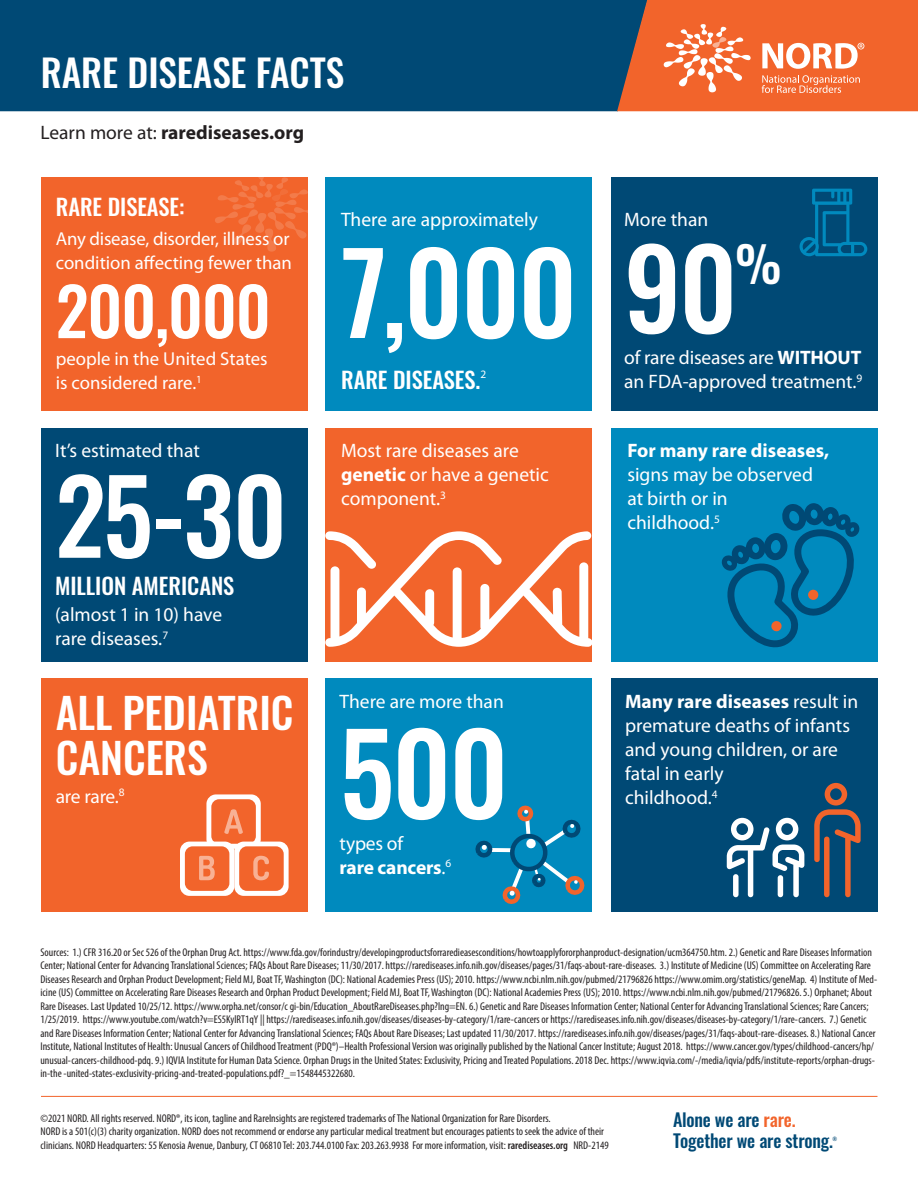
<style>
.page{position:relative;width:918px;height:1188px;background:#fff}
.page>*{position:absolute;margin:0;border:0;box-sizing:border-box;transform-origin:0 0}
.t1{font:500 111px "Oswald";letter-spacing:-.02em;color:#fff}
.t2{font:500 109.5px "Oswald";color:#fff}
.t3{font:500 102px "Oswald";color:#fff}
.t4{font:500 66px "Oswald";letter-spacing:-.02em;color:#fff}
.t5{font:500 48.9px "Oswald";color:#fff}
.t6{font:500 42px/45px "Oswald";color:#fff}
.t7{font:500 37.5px "Oswald";color:#fff}
.t8{font:500 22.5px "Oswald";color:#fff}
.t9{font:19.5px/24px "Myriad Pro";color:#fff}
.t10{font:700 19.5px/24px "Myriad Pro";letter-spacing:-.005em;color:#fff}
.t11{font:700 19.5px "Myriad Pro";color:#231f20}
.t12{font:18.75px/24px "Myriad Pro";color:#fff}
.t13{font:500 18px/21.6px "Oswald";letter-spacing:-.01em;color:#004975}
.t14{font:11.4px "Myriad Pro";color:#fff}
.t15{font:condensed 11.25px/13.5px "Myriad Pro";color:#231f20}
.t16{font:500 5.25px "Oswald";color:#004975}
.s1{font-weight:400}
.s2{font-weight:700}
.s3{font-weight:600}
.s4{color:#f2642b}
</style>
<div class="page">
<hr style="left:41px;top:1096px;width:837px;height:1px;background:#f2642b">
<div style="left:0;top:0;width:617px;height:111px;background:#004975"></div>
<svg style="left:617px;top:0;width:301px;height:111px;background:#e67142"></svg>
<div style="left:41px;top:178px;width:267px;height:233px;background:#f2642b"></div>
<svg style="left:215px;top:177px;width:93px;height:75px"></svg>
<div style="left:326px;top:178px;width:266px;height:233px;background:#008abe"></div>
<div style="left:611px;top:178px;width:267px;height:233px;background:#004975"></div>
<div style="left:41px;top:428px;width:266px;height:233px;background:#004975"></div>
<div style="left:325px;top:428px;width:267px;height:233px;background:#f2642b"></div>
<div style="left:611px;top:428px;width:266px;height:233px;background:#008abe"></div>
<div style="left:41px;top:678px;width:266px;height:234px;background:#f2642b"></div>
<div style="left:325px;top:678px;width:267px;height:234px;background:#008abe"></div>
<div style="left:611px;top:678px;width:266px;height:234px;background:#004975"></div>
<div style="left:206px;top:794px;width:55px;height:55px;background:#fff;border-radius:9px"></div>
<div style="left:211px;top:799px;width:45px;height:45px;background:#f2642b;border-radius:8px"></div>
<div style="left:180px;top:842px;width:54px;height:54px;background:#fff;border-radius:9px"></div>
<div style="left:185px;top:846px;width:44px;height:45px;background:#f2642b;border-radius:8px"></div>
<div style="left:234px;top:842px;width:55px;height:54px;background:#fff;border-radius:9px"></div>
<div style="left:239px;top:846px;width:45px;height:45px;background:#f2642b;border-radius:8px"></div>
<svg style="left:224px;top:809px;width:19px;height:25px"></svg>
<svg style="left:199px;top:856px;width:16px;height:24px"></svg>
<svg style="left:253px;top:856px;width:16px;height:24px"></svg>
<svg style="left:475px;top:805px;width:110px;height:99px"></svg>
<svg style="left:800px;top:189px;width:67px;height:67px"></svg>
<svg style="left:727px;top:818px;width:77px;height:79px"></svg>
<div style="left:733px;top:874px;width:6px;height:23px;background:#fff;border-radius:3px"></div>
<svg style="left:814px;top:783px;width:47px;height:114px"></svg>
<svg style="left:325px;top:531px;width:267px;height:116px"></svg>
<svg style="left:692px;top:497px;width:186px;height:165px"></svg>
<h3 class="t7" style="left:41px;top:39px;width:305px">RARE DISEASE FACTS</h3>
<h3 class="t11" style="left:40px;top:122px;width:265px"><span class="s1">Learn more at:</span> rarediseases.org</h3>
<h3 class="t8" style="left:56px;top:187px;width:130px">RARE DISEASE:</h3>
<h3 class="t12" style="left:56px;top:227px;width:238px">Any disease, disorder, illness or condition affecting fewer than</h3>
<h3 class="t4" style="left:56px;top:253px;width:217px">200,000</h3>
<h3 class="t12" style="left:56px;top:347px;width:213px">people in the United States is considered rare.<sup>1</sup></h3>
<h3 class="t9" style="left:341px;top:207px;width:198px">There are approximately</h3>
<h1 class="t1" style="left:341px;top:194px;width:238px">7,000</h1>
<h3 class="t8" style="left:341px;top:359px;width:141px">RARE DISEASES.</h3>
<p class="t14" style="left:480px;top:368px;width:7px">2</p>
<h3 class="t9" style="left:624px;top:207px;width:86px">More than</h3>
<h2 class="t2" style="left:624px;top:191px;width:115px">90</h2>
<h3 class="t5" style="left:735px;top:221px;width:48px">%</h3>
<h3 class="t9" style="left:624px;top:346px;width:240px">of rare diseases are <span class="s2">WITHOUT </span>an FDA-approved treatment.<sup>9</sup></h3>
<h3 class="t9" style="left:55px;top:439px;width:146px">It’s estimated that</h3>
<h3 class="t3" style="left:55px;top:425px;width:234px">25-30</h3>
<h3 class="t8" style="left:55px;top:566px;width:181px">MILLION AMERICANS</h3>
<h3 class="t9" style="left:55px;top:603px;width:169px">(almost 1 in 10) have rare diseases.<sup>7</sup></h3>
<h3 class="t6" style="left:56px;top:686px;width:239px">ALL PEDIATRIC<br>CANCERS</h3>
<h3 class="t9" style="left:56px;top:785px;width:70px">are rare.<sup>8</sup></h3>
<h3 class="t9" style="left:341px;top:439px;width:209px">Most rare diseases are <span class="s2">genetic</span> or have a genetic component.<sup>3</sup></h3>
<h3 class="t10" style="left:627px;top:439px;width:203px">For many rare diseases,</h3>
<h3 class="t9" style="left:627px;top:463px;width:187px">signs may be observed at birth or in childhood.<sup>5</sup></h3>
<h3 class="t9" style="left:340px;top:690px;width:166px">There are more than</h3>
<h1 class="t1" style="left:340px;top:675px;width:170px">500</h1>
<h3 class="t10" style="left:340px;top:832px;width:113px"><span class="s1">types of<br></span>rare cancers<span class="s1">.</span><sup>6</sup></h3>
<h3 class="t9" style="left:625px;top:690px;width:235px"><span class="s2">Many rare diseases</span> result in premature deaths of infants and young children, or are fatal in early<br>childhood.<sup>4</sup></h3>
<p class="t15" style="left:40px;top:945px;width:838px">Sources: 1.) CFR 316.20 or Sec 526 of the Orphan Drug Act. https://www.fda.gov/forindustry/developingproductsforraredieasesconditions/howtoapplyfororphanproduct-designation/ucm364750.htm. 2.) Genetic and Rare Diseases Information Center; National Center for Advancing Translational Sciences; FAQs About Rare Diseases; 11/30/2017. https://rarediseases.info.nih.gov/diseases/pages/31/faqs-about-rare-diseases. 3.) Institute of Medicine (US) Committee on Accelerating Rare Diseases Research and Orphan Product Development; Field MJ, Boat TF, Washington (DC): National Academies Press (US); 2010. https://www.ncbi.nlm.nih.gov/pubmed/21796826 https://www.omim.org/statistics/geneMap. 4) Institute of Med&shy;icine (US) Committee on Accelerating Rare Diseases Research and Orphan Product Development; Field MJ, Boat TF, Washington (DC): National Academies Press (US); 2010. https://www.ncbi.nlm.nih.gov/pubmed/21796826. 5.) Orphanet; About Rare Diseases. Last Updated 10/25/12. https://www.orpha.net/consor/c gi-bin/Education_AboutRareDiseases.php?lng=EN. 6.) Genetic and Rare Diseases Information Center; National Center for Advancing Translational Sciences; Rare Cancers; 1/25/2019. https://www.youtube.com/watch?v=ES5KylRT1qY || https://rarediseases.info.nih.gov/diseases/diseases-by-category/1/rare-cancers or https://rarediseases.info.nih.gov/diseases/diseases-by-category/1/rare-cancers. 7.) Genetic and Rare Diseases Information Center; National Center for Advancing Translational Sciences; FAQs About Rare Diseases; Last updated 11/30/2017. https://rarediseases.info.nih.gov/diseases/pages/31/faqs-about-rare-diseases. 8.) National Cancer Institute, National Institutes of Health: Unusual Cancers of Childhood Treatment (PDQ®)–Health Professional Version was originally published by the National Cancer Institute; August 2018. https://www.cancer.gov/types/childhood-cancers/hp/ unusual-cancers-childhood-pdq. 9.) IQVIA Institute for Human Data Science. Orphan Drugs in the United States: Exclusivity, Pricing and Treated Populations. 2018 Dec. https://www.iqvia.com/-/media/iqvia/pdfs/institute-reports/orphan-drugs&shy;in-the -united-states-exclusivity-pricing-and-treated-populations.pdf?_=1548445322680.</p>
<p class="t15" style="left:40px;top:1111px;width:570px">©2021 NORD. All rights reserved. NORD®, its icon, tagline and RareInsights are registered trademarks of The National Organization for Rare Disorders.<br>NORD is a 501(c)(3) charity organization. NORD does not recommend or endorse any particular medical treatment but encourages patients to seek the advice of their clinicians. NORD Headquarters: 55 Kenosia Avenue, Danbury, CT 06810 Tel: 203.744.0100 Fax: 203.263.9938 For more information, visit: <span class="s3">rarediseases.org</span> NRD-2149</p>
<h3 class="t13" style="left:673px;top:1107px;width:162px">Alone we are <span class="s4">rare.<br></span>Together we are strong.</h3>
<p class="t16" style="left:833px;top:1134px;width:6px">®</p>
</div>
